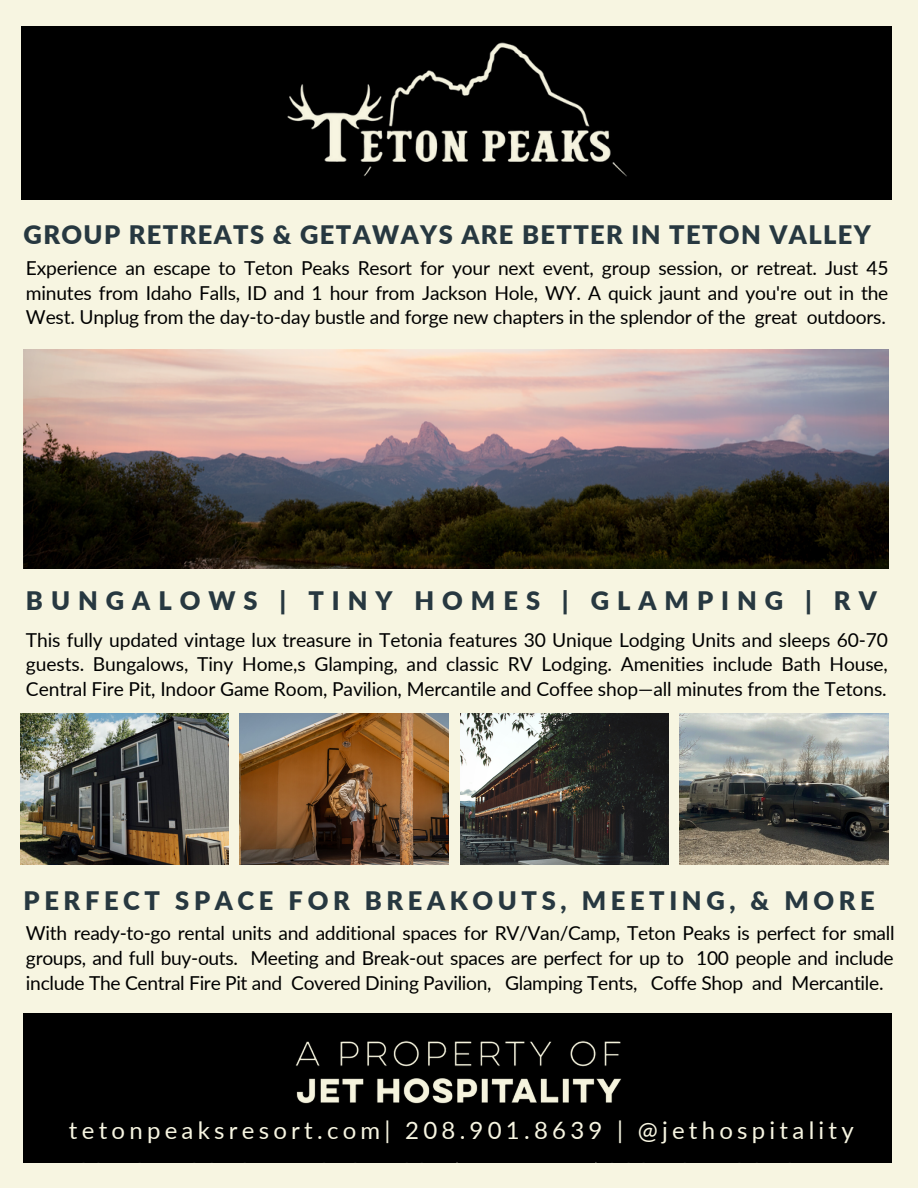
<style>
.page{position:relative;width:918px;height:1188px;background:#f7f5e1}
.page>*{position:absolute;margin:0;border:0;box-sizing:border-box;transform-origin:0 0}
.t1{font:900 25.5px "Lato";letter-spacing:.055em;color:#273840}
.t2{font:900 25.5px "Lato";letter-spacing:.18em;color:#273840}
.t3{font:900 25.5px "Lato";letter-spacing:.315em;color:#273840}
.t4{font:24px "Lato";letter-spacing:.175em;color:#f7f5e1}
.t5{font:19.2px/24.8px "Lato";letter-spacing:-.01em;color:#000;text-align:justify}
</style>
<div class="page">
<svg style="left:24px;top:349px;width:865px;height:220px;background:#786965"></svg>
<svg style="left:460px;top:713px;width:208px;height:152px;background:#484745"></svg>
<svg style="left:679px;top:713px;width:210px;height:152px;background:#787973"></svg>
<img style="left:20px;top:713px;width:208px;height:152px">
<img style="left:240px;top:713px;width:209px;height:152px">
<div style="left:21px;top:26px;width:871px;height:173px;background:#000"></div>
<div style="left:24px;top:1013px;width:868px;height:150px;background:#000"></div>
<img style="left:23px;top:1030px;width:768px;height:133px">
<img style="left:281px;top:42px;width:360px;height:158px">
<p class="t1" style="left:24px;top:219px;width:849px">GROUP RETREATS &amp; GETAWAYS ARE BETTER IN TETON VALLEY</p>
<p class="t5" style="left:26px;top:255px;width:864px">Experience an escape to Teton Peaks Resort for your next event, group session, or retreat. Just 45 minutes from Idaho Falls, ID and 1 hour from Jackson Hole, WY. A quick jaunt and you're out in the West. Unplug from the day-to-day bustle and forge new chapters in the splendor of the great outdoors.</p>
<p class="t3" style="left:26px;top:585px;width:852px">BUNGALOWS | TINY HOMES | GLAMPING | RV</p>
<p class="t5" style="left:26px;top:627px;width:864px">This fully updated vintage lux treasure in Tetonia features 30 Unique Lodging Units and sleeps 60-70 guests. Bungalows, Tiny Home,s Glamping, and classic RV Lodging. Amenities include Bath House, Central Fire Pit, Indoor Game Room, Pavilion, Mercantile and Coffee shop—all minutes from the Tetons.</p>
<p class="t2" style="left:24px;top:884px;width:853px">PERFECT SPACE FOR BREAKOUTS, MEETING, &amp; MORE</p>
<p class="t5" style="left:26px;top:921px;width:870px">With ready-to-go rental units and additional spaces for RV/Van/Camp, Teton Peaks is perfect for small groups, and full buy-outs. Meeting and Break-out spaces are perfect for up to 100 people and include include The Central Fire Pit and Covered Dining Pavilion, Glamping Tents, Coffe Shop and Mercantile.</p>
<p class="t4" style="left:69px;top:1115px;width:786px">tetonpeaksresort.com| 208.901.8639 | @jethospitality</p>
</div>
